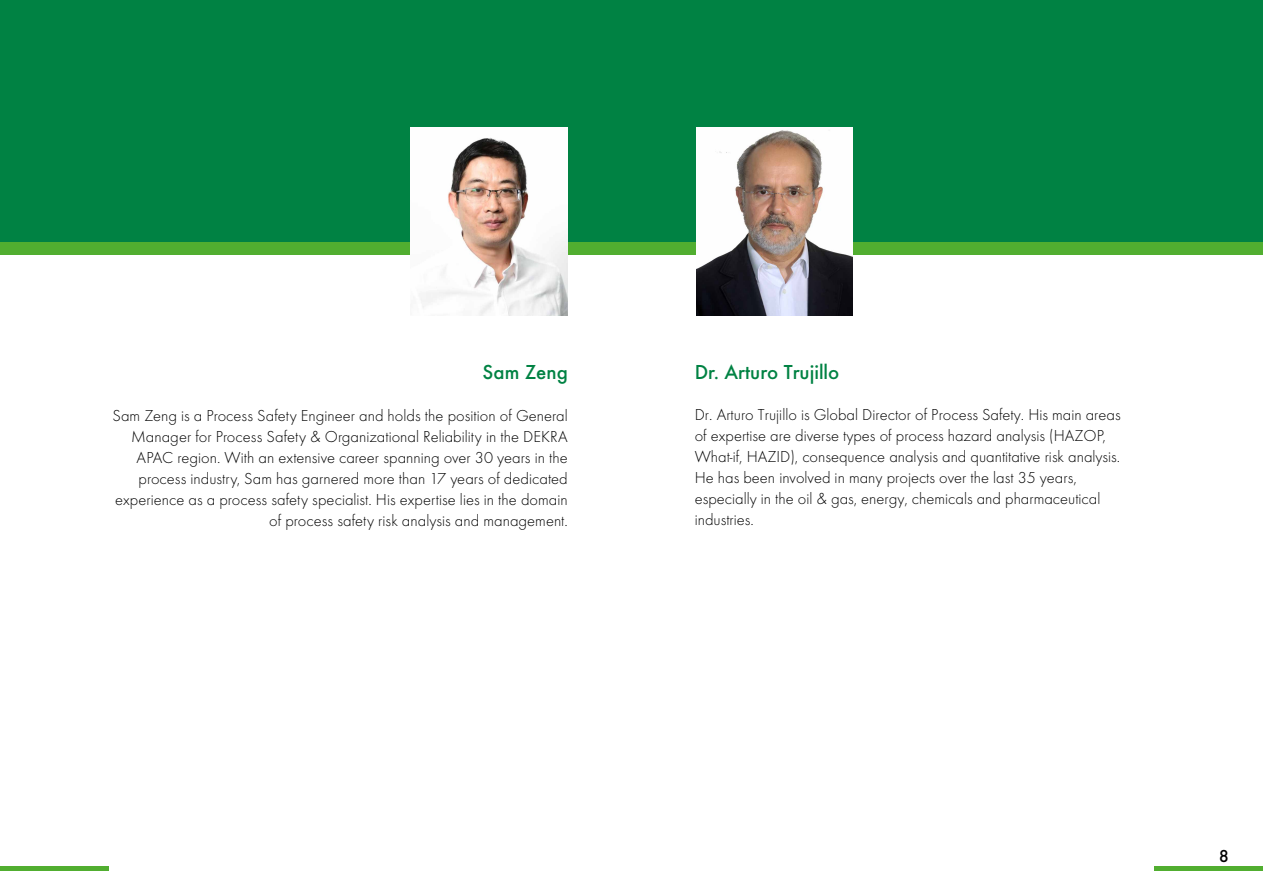
<style>
.page{position:relative;width:1263px;height:893px;background:#fff}
.page>*{position:absolute;margin:0;border:0;box-sizing:border-box;transform-origin:0 0}
.t1{font:500 21px "Futura";color:#008243}
.t2{font:500 18px "Futura";color:#000}
.t3{font:300 16.5px/21px "Futura";color:#000}
</style>
<div class="page">
<hr style="left:1154px;top:867px;width:109px;height:4px;background:#51ae30">
<hr style="left:0;top:867px;width:109px;height:4px;background:#51ae30">
<div style="left:0;top:0;width:1263px;height:250px;background:#008243"></div>
<div style="left:0;top:243px;width:1263px;height:12px;background:#51ae30"></div>
<img style="left:696px;top:128px;width:157px;height:187px">
<img style="left:411px;top:128px;width:156px;height:187px">
<p class="t1" style="left:482px;top:356px;width:87px">Sam Zeng</p>
<p class="t3" style="left:112px;top:404px;width:457px;text-align:right">Sam Zeng is a Process Safety Engineer and holds the position of General Manager for Process Safety &amp; Organizational Reliability in the DEKRA APAC region. With an extensive career spanning over 30 years in the process industry, Sam has garnered more than 17 years of dedicated experience as a process safety specialist. His expertise lies in the domain of process safety risk analysis and management.</p>
<p class="t1" style="left:695px;top:356px;width:146px">Dr. Arturo Trujillo</p>
<p class="t3" style="left:695px;top:404px;width:427px">Dr. Arturo Trujillo is Global Director of Process Safety. His main areas of expertise are diverse types of process hazard analysis (HAZOP, What-if, HAZID), consequence analysis and quantitative risk analysis.<br>He has been involved in many projects over the last 35 years, especially in the oil &amp; gas, energy, chemicals and pharmaceutical industries.</p>
<p class="t2" style="left:1219px;top:842px;width:12px">8</p>
</div>
